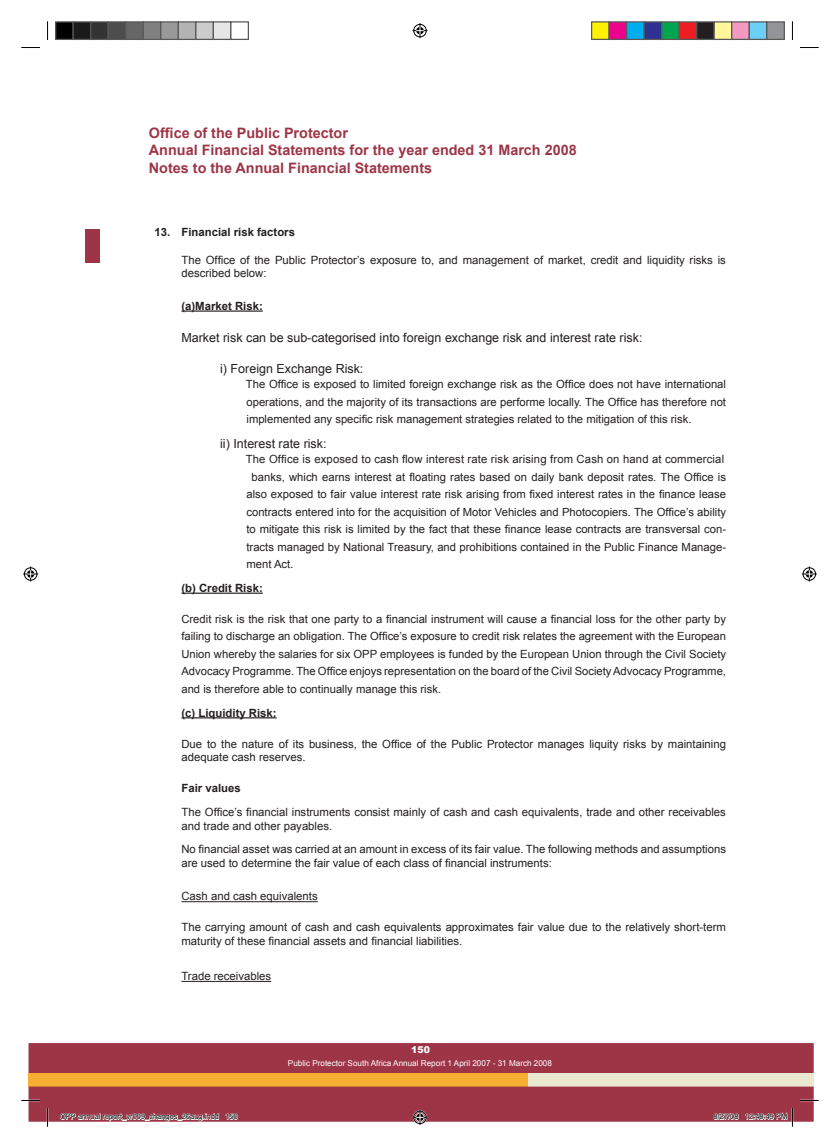
<style>
.page{position:relative;width:840px;height:1148px;background:#fff}
.page>*{position:absolute;margin:0;border:0;box-sizing:border-box;transform-origin:0 0}
.t1{font:700 14.38px/17.2px "Arial";color:#9e3547}
.t2{font:12.5px "Arial";color:#231f20}
.t3{font:11.38px/13.6px "Arial";color:#231f20}
.t4{font:700 11.38px "Arial";color:#231f20}
.t5{font:11.25px/17.5px "Arial";color:#231f20;text-align:justify}
.t6{font:900 9.38px "Arial";color:#fff}
.t7{font:8.12px "Arial";color:#fff}
.t8{font:7.5px "Helvetica";color:#000}
</style>
<div class="page">
<div style="left:29px;top:1072px;width:498px;height:14px;background:#f7ae32"></div>
<div style="left:527px;top:1072px;width:286px;height:14px;background:#eae8d1"></div>
<div style="left:29px;top:1043px;width:784px;height:29px;background:#9e3547"></div>
<div style="left:85px;top:229px;width:15px;height:34px;background:#9e3547"></div>
<hr style="left:181px;top:310px;width:82px;height:2px;background:#231f20">
<hr style="left:181px;top:592px;width:82px;height:1px;background:#231f20">
<hr style="left:181px;top:717px;width:95px;height:1px;background:#231f20">
<hr style="left:181px;top:901px;width:136px;height:1px;background:#231f20">
<hr style="left:181px;top:980px;width:90px;height:1px;background:#231f20">
<svg style="left:21px;top:47px;width:19px;height:1px"></svg>
<svg style="left:799px;top:47px;width:19px;height:1px"></svg>
<svg style="left:47px;top:21px;width:1px;height:19px"></svg>
<svg style="left:791px;top:22px;width:1px;height:18px"></svg>
<svg style="left:412px;top:23px;width:15px;height:15px"></svg>
<svg style="left:23px;top:566px;width:15px;height:15px"></svg>
<svg style="left:801px;top:566px;width:15px;height:15px"></svg>
<div style="left:56px;top:22px;width:17px;height:17px;background:#000"></div>
<div style="left:55px;top:21px;width:19px;height:19px;border:1px solid #595959"></div>
<div style="left:73px;top:22px;width:18px;height:17px;background:#1a1a1a"></div>
<div style="left:72px;top:21px;width:19px;height:19px;border:1px solid #595959"></div>
<div style="left:91px;top:22px;width:17px;height:17px;background:#333"></div>
<div style="left:90px;top:21px;width:19px;height:19px;border:1px solid #595959"></div>
<div style="left:108px;top:22px;width:18px;height:17px;background:#4d4d4d"></div>
<div style="left:108px;top:21px;width:18px;height:19px;border:1px solid #595959"></div>
<div style="left:126px;top:22px;width:17px;height:17px;background:#666"></div>
<div style="left:125px;top:21px;width:19px;height:19px;border:1px solid #595959"></div>
<div style="left:143px;top:22px;width:18px;height:17px;background:#808080"></div>
<div style="left:142px;top:21px;width:19px;height:19px;border:1px solid #595959"></div>
<div style="left:161px;top:22px;width:17px;height:17px;background:#999"></div>
<div style="left:160px;top:21px;width:19px;height:19px;border:1px solid #595959"></div>
<div style="left:178px;top:22px;width:18px;height:17px;background:#b3b3b3"></div>
<div style="left:178px;top:21px;width:18px;height:19px;border:1px solid #595959"></div>
<div style="left:196px;top:22px;width:17px;height:17px;background:#ccc"></div>
<div style="left:195px;top:21px;width:19px;height:19px;border:1px solid #595959"></div>
<div style="left:213px;top:22px;width:18px;height:17px;background:#e6e6e6"></div>
<div style="left:212px;top:21px;width:19px;height:19px;border:1px solid #595959"></div>
<div style="left:230px;top:21px;width:19px;height:19px;border:1px solid #595959"></div>
<div style="left:591px;top:22px;width:17px;height:17px;background:#fff101"></div>
<div style="left:590px;top:21px;width:19px;height:19px;border:1px solid #595959"></div>
<div style="left:608px;top:22px;width:18px;height:17px;background:#ed028c"></div>
<div style="left:608px;top:21px;width:19px;height:19px;border:1px solid #595959"></div>
<div style="left:626px;top:22px;width:17px;height:17px;background:#00aeef"></div>
<div style="left:625px;top:21px;width:19px;height:19px;border:1px solid #595959"></div>
<div style="left:643px;top:22px;width:18px;height:17px;background:#2e3092"></div>
<div style="left:643px;top:21px;width:19px;height:19px;border:1px solid #595959"></div>
<div style="left:661px;top:22px;width:17px;height:17px;background:#00a54f"></div>
<div style="left:660px;top:21px;width:19px;height:19px;border:1px solid #595959"></div>
<div style="left:678px;top:22px;width:18px;height:17px;background:#ee1d23"></div>
<div style="left:678px;top:21px;width:19px;height:19px;border:1px solid #595959"></div>
<div style="left:696px;top:22px;width:17px;height:17px;background:#231f20"></div>
<div style="left:695px;top:21px;width:19px;height:19px;border:1px solid #595959"></div>
<div style="left:713px;top:22px;width:18px;height:17px;background:#fff79a"></div>
<div style="left:713px;top:21px;width:19px;height:19px;border:1px solid #595959"></div>
<div style="left:731px;top:22px;width:17px;height:17px;background:#f499c2"></div>
<div style="left:730px;top:21px;width:19px;height:19px;border:1px solid #595959"></div>
<div style="left:748px;top:22px;width:18px;height:17px;background:#6bcff6"></div>
<div style="left:748px;top:21px;width:19px;height:19px;border:1px solid #595959"></div>
<div style="left:766px;top:22px;width:17px;height:17px;background:#939598"></div>
<div style="left:765px;top:21px;width:19px;height:19px;border:1px solid #595959"></div>
<svg style="left:21px;top:1086px;width:797px;height:40px;background:#ad5663"></svg>
<p class="t1" style="left:149px;top:124px;width:429px">Office of the Public Protector<br>Annual financial Statements for the year ended 31 March 2008<br>Notes to the Annual financial Statements</p>
<p class="t4" style="left:154px;top:225px;width:142px">13. financial risk factors</p>
<p class="t3" style="left:181px;top:253px;width:545px">The Office of the Public Protector’s exposure to, and management of market, credit and liquidity risks is described below:</p>
<p class="t4" style="left:181px;top:299px;width:83px">(a)Market Risk:</p>
<p class="t2" style="left:181px;top:330px;width:462px">Market risk can be sub-categorised into foreign exchange risk and interest rate risk:</p>
<p class="t2" style="left:220px;top:361px;width:145px">i) Foreign Exchange Risk:</p>
<p class="t5" style="left:246px;top:375px;width:481px">The Office is exposed to limited foreign exchange risk as the Office does not have international operations, and the majority of its transactions are performe locally. The Office has therefore not implemented any specific risk management strategies related to the mitigation of this risk.</p>
<p class="t2" style="left:220px;top:436px;width:108px">ii) Interest rate risk:</p>
<p class="t5" style="left:246px;top:450px;width:479px">The Office is exposed to cash flow interest rate risk arising from Cash on hand at commercial</p>
<p class="t5" style="left:251px;top:468px;width:475px">banks, which earns interest at floating rates based on daily bank deposit rates. The Office is</p>
<p class="t5" style="left:246px;top:485px;width:481px">also exposed to fair value interest rate risk arising from fixed interest rates in the finance lease</p>
<p class="t5" style="left:246px;top:503px;width:481px">contracts entered into for the acquisition of Motor Vehicles and Photocopiers. The Office’s ability</p>
<p class="t5" style="left:246px;top:520px;width:481px">to mitigate this risk is limited by the fact that these finance lease contracts are transversal con-</p>
<p class="t5" style="left:246px;top:538px;width:481px">tracts managed by National Treasury, and prohibitions contained in the Public Finance Manage-</p>
<p class="t5" style="left:246px;top:555px;width:48px">ment Act.</p>
<p class="t4" style="left:181px;top:581px;width:83px">(b) Credit Risk:</p>
<p class="t5" style="left:181px;top:610px;width:546px">Credit risk is the risk that one party to a financial instrument will cause a financial loss for the other party by failing to discharge an obligation. The Office’s exposure to credit risk relates the agreement with the European Union whereby the salaries for six OPP employees is funded by the European Union through the Civil Society Advocacy Programme. The Office enjoys representation on the board of the Civil Society Advocacy Programme, and is therefore able to continually manage this risk.</p>
<p class="t4" style="left:181px;top:706px;width:97px">(c) Liquidity Risk:</p>
<p class="t3" style="left:181px;top:736px;width:546px">Due to the nature of its business, the Office of the Public Protector manages liquity risks by maintaining adequate cash reserves.</p>
<p class="t4" style="left:181px;top:781px;width:61px">fair values</p>
<p class="t3" style="left:181px;top:805px;width:545px">The Office’s financial instruments consist mainly of cash and cash equivalents, trade and other receivables and trade and other payables.</p>
<p class="t3" style="left:181px;top:842px;width:546px">No financial asset was carried at an amount in excess of its fair value. The following methods and assumptions are used to determine the fair value of each class of financial instruments:</p>
<p class="t3" style="left:181px;top:889px;width:138px">Cash and cash equivalents</p>
<p class="t3" style="left:181px;top:920px;width:546px">The carrying amount of cash and cash equivalents approximates fair value due to the relatively short-term maturity of these financial assets and financial liabilities.</p>
<p class="t3" style="left:181px;top:969px;width:91px">Trade receivables</p>
<p class="t6" style="left:411px;top:1044px;width:20px">150</p>
<p class="t7" style="left:288px;top:1058px;width:265px">Public Protector South Africa Annual Report 1 April 2007 - 31 March 2008</p>
<p class="t8" style="left:60px;top:1110px;width:179px">OPP annual report_vr009_changes_26aug.indd 150</p>
<p class="t8" style="left:713px;top:1110px;width:75px">8/27/08 12:48:49 PM</p>
</div>
